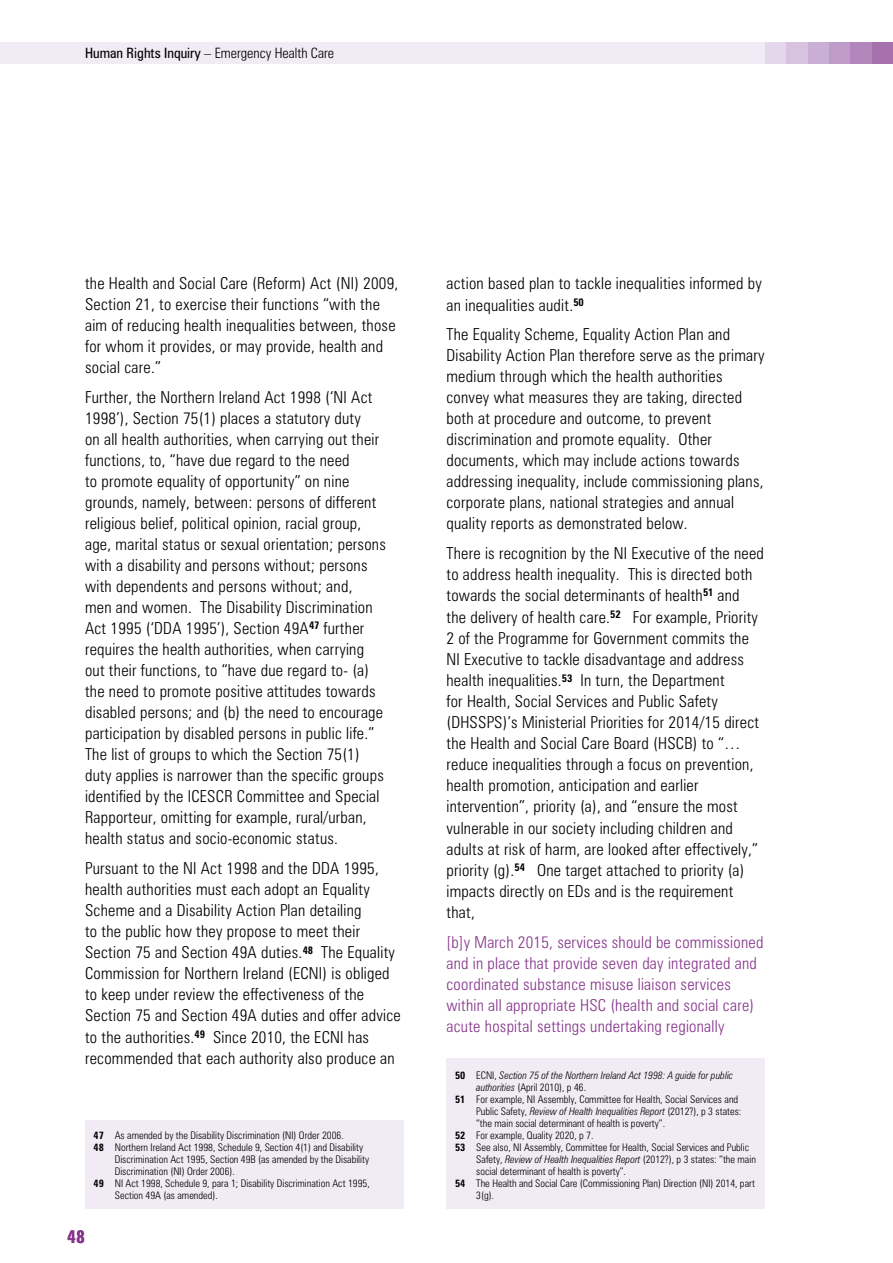
<style>
.page{position:relative;width:893px;height:1263px;background:#fff}
.page>*{position:absolute;margin:0;border:0;box-sizing:border-box;transform-origin:0 0}
.t1{font:700 condensed 18px "Zurich BT";color:#86368c}
.MAIN_Body_copy{font:300 condensed 16.5px/21px "Zurich BT";letter-spacing:.015em;color:#000}
.Quote_purple{font:300 condensed 16.5px/21px "Zurich BT";letter-spacing:.015em;color:#86368c}
.t2{font:300 condensed 14.25px "Zurich BT";color:#000}
.Footnote_1{font:300 condensed 10.5px/12px "Zurich BT";color:#000}
.Footnote_1-2{font:italic 300 condensed 10.5px/12px "Zurich BT";color:#000}
.s1{font-weight:400}
.s2{font-weight:700}
.s3{font-weight:700;font-style:normal}
.s4{font-style:normal}
.s5{font-style:italic}
</style>
<div class="page">
<div style="left:872px;top:43px;width:21px;height:21px;background:#a771ae"></div>
<div style="left:0;top:43px;width:765px;height:21px;background:#f1ebf6"></div>
<div style="left:765px;top:43px;width:22px;height:21px;background:#e4d7eb"></div>
<div style="left:787px;top:43px;width:21px;height:21px;background:#d7c3e0"></div>
<div style="left:808px;top:43px;width:21px;height:21px;background:#caafd4"></div>
<div style="left:829px;top:43px;width:21px;height:21px;background:#be9bc8"></div>
<div style="left:850px;top:43px;width:22px;height:21px;background:#b286bb"></div>
<div style="left:85px;top:1121px;width:319px;height:88px;background:#f1ebf6"></div>
<div style="left:446px;top:1059px;width:319px;height:150px;background:#f1ebf6"></div>
<p class="t2" style="left:85px;top:44px;width:251px"><span class="s1">Human Rights Inquiry</span> – Emergency Health Care</p>
<p class="MAIN_Body_copy" style="left:85px;top:272px;width:315px">the Health and Social Care (Reform) Act (NI) 2009, Section 21, to exercise their functions “with the aim of reducing health inequalities between, those for whom it provides, or may provide, health and social care.”</p>
<p class="MAIN_Body_copy" style="left:85px;top:386px;width:302px">Further, the Northern Ireland Act 1998 (‘NI Act 1998’), Section 75(1) places a statutory duty<br>on all health authorities, when carrying out their functions, to, “have due regard to the need<br>to promote equality of opportunity” on nine grounds, namely, between: persons of different religious belief, political opinion, racial group, age, marital status or sexual orientation; persons with a disability and persons without; persons with dependents and persons without; and,<br>men and women. The Disability Discrimination Act 1995 (‘DDA 1995’), Section 49A<sup>47</sup> further requires the health authorities, when carrying out their functions, to “have due regard to- (a) the need to promote positive attitudes towards disabled persons; and (b) the need to encourage participation by disabled persons in public life.” The list of groups to which the Section 75(1) duty applies is narrower than the specific groups identified by the ICESCR Committee and Special Rapporteur, omitting for example, rural/urban, health status and socio-economic status.</p>
<p class="MAIN_Body_copy" style="left:85px;top:857px;width:317px">Pursuant to the NI Act 1998 and the DDA 1995, health authorities must each adopt an Equality Scheme and a Disability Action Plan detailing<br>to the public how they propose to meet their Section 75 and Section 49A duties.<sup>48</sup> The Equality Commission for Northern Ireland (ECNI) is obliged to keep under review the effectiveness of the Section 75 and Section 49A duties and offer advice to the authorities.<sup>49</sup> Since 2010, the ECNI has recommended that each authority also produce an</p>
<p class="Footnote_1" style="left:94px;top:1129px;width:252px"><span class="s2">47</span> As amended by the Disability Discrimination (NI) Order 2006.</p>
<p class="Footnote_1" style="left:115px;top:1141px;width:256px;text-indent:-21px"><span class="s2">48</span> Northern Ireland Act 1998, Schedule 9, Section 4(1) and Disability<br>Discrimination Act 1995, Section 49B (as amended by the Disability<br>Discrimination (NI) Order 2006).</p>
<p class="Footnote_1" style="left:115px;top:1177px;width:256px;text-indent:-21px"><span class="s2">49</span> NI Act 1998, Schedule 9, para 1; Disability Discrimination Act 1995,<br>Section 49A (as amended).</p>
<p class="t1" style="left:67px;top:1225px;width:19px">48</p>
<p class="MAIN_Body_copy" style="left:446px;top:272px;width:317px;line-height:21.6px">action based plan to tackle inequalities informed by an inequalities audit.<sup>50</sup></p>
<p class="MAIN_Body_copy" style="left:446px;top:324px;width:320px">The Equality Scheme, Equality Action Plan and Disability Action Plan therefore serve as the primary medium through which the health authorities convey what measures they are taking, directed both at procedure and outcome, to prevent discrimination and promote equality. Other documents, which may include actions towards addressing inequality, include commissioning plans, corporate plans, national strategies and annual quality reports as demonstrated below.</p>
<p class="MAIN_Body_copy" style="left:446px;top:542px;width:319px">There is recognition by the NI Executive of the need to address health inequality. This is directed both towards the social determinants of health<sup>51</sup> and<br>the delivery of health care.<sup>52</sup> For example, Priority 2 of the Programme for Government commits the NI Executive to tackle disadvantage and address health inequalities.<sup>53</sup> In turn, the Department<br>for Health, Social Services and Public Safety (DHSSPS)’s Ministerial Priorities for 2014/15 direct the Health and Social Care Board (HSCB) to “… reduce inequalities through a focus on prevention, health promotion, anticipation and earlier intervention”, priority (a), and “ensure the most vulnerable in our society including children and adults at risk of harm, are looked after effectively,” priority (g).<sup>54</sup> One target attached to priority (a) impacts directly on EDs and is the requirement that,</p>
<p class="Quote_purple" style="left:446px;top:931px;width:318px">[b]y March 2015, services should be commissioned and in place that provide seven day integrated and coordinated substance misuse liaison services within all appropriate HSC (health and social care) acute hospital settings undertaking regionally</p>
<p class="Footnote_1-2" style="left:476px;top:1069px;width:258px;text-indent:-21px"><span class="s3">50</span> <span class="s4">ECNI,</span> Section 75 of the Northern Ireland Act 1998: A guide for public authorities <span class="s4">(April 2010), p 46.</span></p>
<p class="Footnote_1" style="left:476px;top:1093px;width:267px;text-indent:-21px"><span class="s2">51</span> For example, NI Assembly, Committee for Health, Social Services and<br>Public Safety, <span class="s5">Review of Health Inequalities Report</span> (2012?), p 3 states: “the main social determinant of health is poverty”.</p>
<p class="Footnote_1" style="left:455px;top:1129px;width:140px"><span class="s2">52</span> For example, Quality 2020, p 7.</p>
<p class="Footnote_1" style="left:476px;top:1141px;width:281px;text-indent:-21px"><span class="s2">53</span> See also, NI Assembly, Committee for Health, Social Services and Public<br>Safety, <span class="s5">Review of Health Inequalities Report</span> (2012?), p 3 states: “the main social determinant of health is poverty”.</p>
<p class="Footnote_1" style="left:476px;top:1177px;width:280px;text-indent:-21px"><span class="s2">54</span> The Health and Social Care (Commissioning Plan) Direction (NI) 2014, part<br>3(g).</p>
</div>
